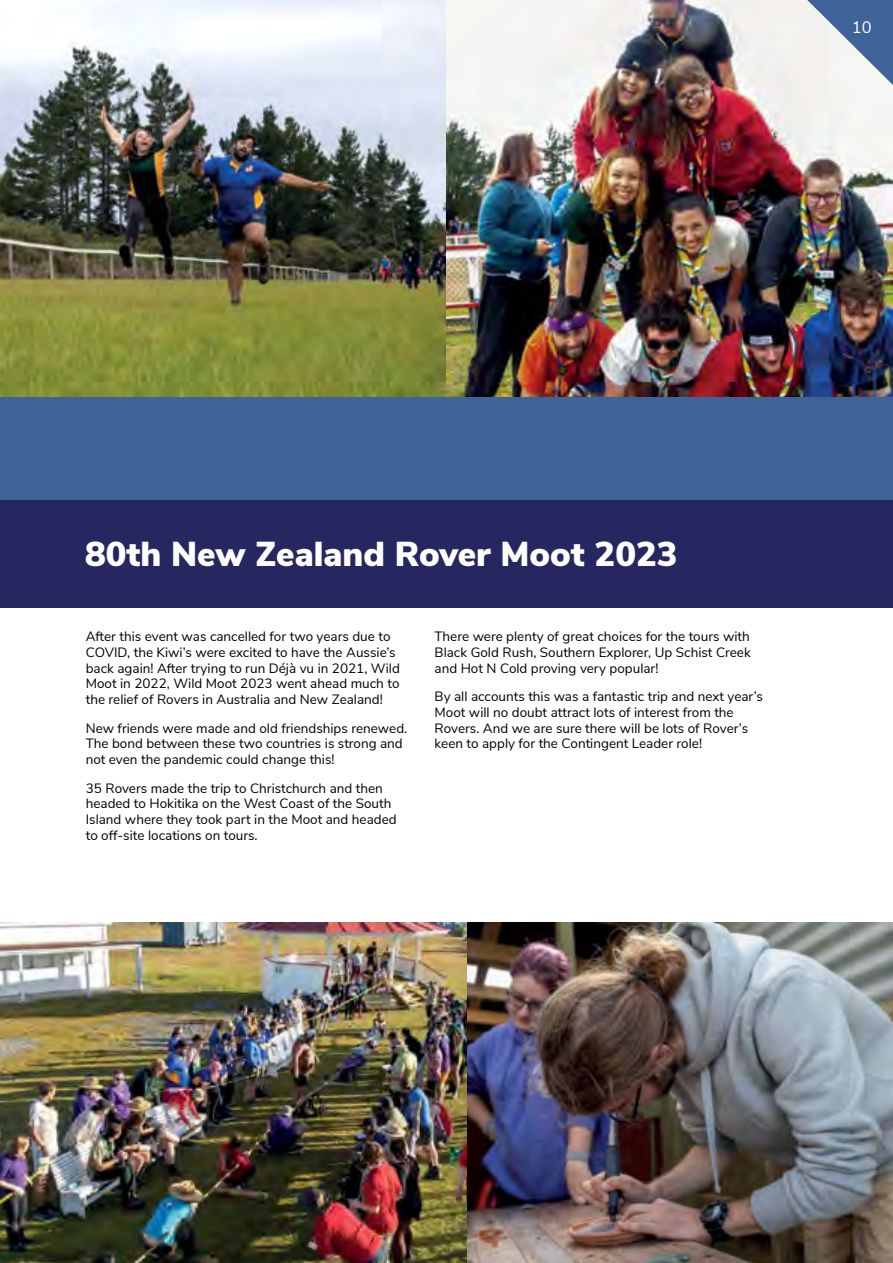
<style>
.page{position:relative;width:893px;height:1263px;background:#fff}
.page>*{position:absolute;margin:0;border:0;box-sizing:border-box;transform-origin:0 0}
.t1{font:900 34.5px "Nunito Sans";color:#fff}
.t2{font:16.5px "Nunito Sans";color:#fff}
.t3{font:13.5px/15.8px "Nunito Sans";color:#000}
</style>
<div class="page">
<img style="left:0;top:923px;width:468px;height:340px">
<img style="left:1px;top:0;width:445px;height:397px">
<img style="left:446px;top:0;width:447px;height:397px">
<div style="left:0;top:397px;width:893px;height:108px;background:#3e6397"></div>
<img style="left:0;top:0;width:1px;height:398px">
<svg style="left:807px;top:0;width:86px;height:85px"></svg>
<img style="left:468px;top:923px;width:425px;height:340px">
<div style="left:0;top:500px;width:893px;height:108px;background:#262661"></div>
<p class="t2" style="left:852px;top:15px;width:21px">10</p>
<h1 class="t1" style="left:85px;top:528px;width:594px">80th New Zealand Rover Moot 2023</h1>
<p class="t3" style="left:86px;top:628px;width:316px">After this event was cancelled for two years due to COVID, the Kiwi’s were excited to have the Aussie’s back again! After trying to run Déjà vu in 2021, Wild Moot in 2022, Wild Moot 2023 went ahead much to the relief of Rovers in Australia and New Zealand!</p>
<p class="t3" style="left:86px;top:719px;width:323px">New friends were made and old friendships renewed.<br>The bond between these two countries is strong and not even the pandemic could change this!</p>
<p class="t3" style="left:86px;top:779px;width:312px">35 Rovers made the trip to Christchurch and then headed to Hokitika on the West Coast of the South Island where they took part in the Moot and headed to off-site locations on tours.</p>
<p class="t3" style="left:435px;top:628px;width:318px;text-align:justify">There were plenty of great choices for the tours with Black Gold Rush, Southern Explorer, Up Schist Creek and Hot N Cold proving very popular!</p>
<p class="t3" style="left:435px;top:688px;width:330px">By all accounts this was a fantastic trip and next year’s Moot will no doubt attract lots of interest from the Rovers. And we are sure there will be lots of Rover’s keen to apply for the Contingent Leader role!</p>
</div>
